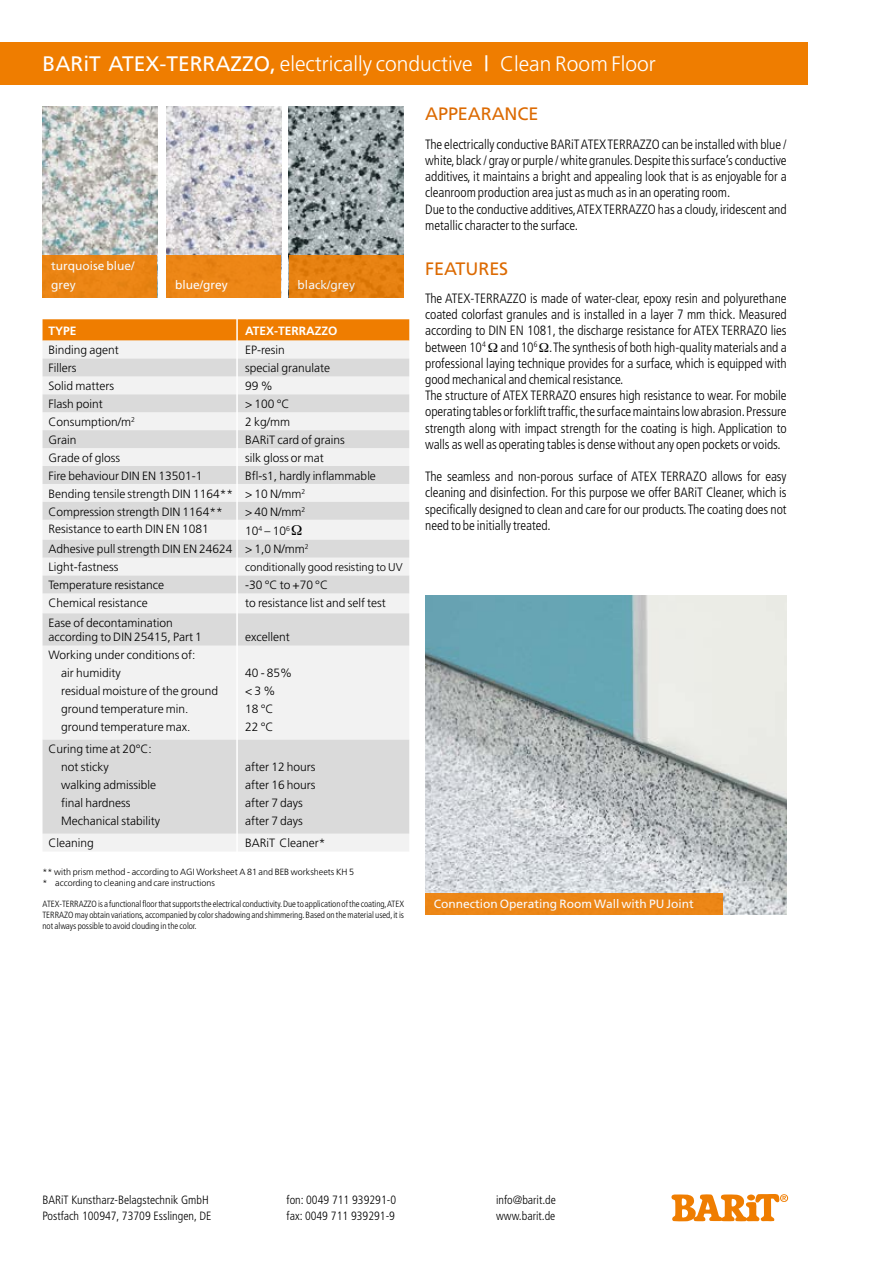
<style>
.page{position:relative;width:893px;height:1263px;background:#fff}
.page>*{position:absolute;margin:0;border:0;box-sizing:border-box;transform-origin:0 0}
.t1{font:300 21px "Frutiger";color:#fff}
.t2{font:18px "Frutiger";letter-spacing:-.005em;color:#dc6a02}
.t3{font:300 condensed 13.5px/16.2px "Frutiger";letter-spacing:-.005em;color:#000}
.t4{font:300 12px/18px "Frutiger";color:#000}
.t5{font:300 condensed 12px/16.5px "Frutiger";color:#000}
.t6{font:12px/19.5px "Frutiger";color:#fff}
.t7{font:700 12px "Frutiger";color:#fff}
.t8{font:300 11.25px "Frutiger";color:#000}
.t9{font:300 condensed 9px/10.8px "Frutiger";letter-spacing:-.005em;color:#000;text-align:justify}
.t10{font:300 9px/10.8px "Frutiger";color:#000}
.s1{font-weight:400}
</style>
<div class="page">
<img style="left:43px;top:106px;width:114px;height:149px">
<img style="left:166px;top:106px;width:115px;height:192px">
<img style="left:425px;top:595px;width:362px;height:319px">
<svg style="left:671px;top:1194px;width:117px;height:27px"></svg>
<div style="left:0;top:43px;width:808px;height:42px;background:#ef7d00"></div>
<img style="left:289px;top:106px;width:115px;height:149px">
<svg style="left:43px;top:319px;width:366px;height:22px;background:#ef810a"></svg>
<div style="left:43px;top:341px;width:366px;height:510px;background:#f2f2f2"></div>
<svg style="left:43px;top:358px;width:366px;height:476px;fill:#dadada"></svg>
<div style="left:43px;top:255px;width:114px;height:43px;background:#eb8414"></div>
<div style="left:167px;top:255px;width:114px;height:43px;background:#ed8616"></div>
<div style="left:425px;top:893px;width:298px;height:21px;background:#ec8616"></div>
<hr style="left:236px;top:319px;width:2px;height:547px;background:#fff">
<div style="left:289px;top:255px;width:115px;height:43px;background:#e68111"></div>
<svg style="left:292px;top:525px;width:10px;height:10px"></svg>
<h1 class="t1" style="left:43px;top:52px;width:615px"><span class="s1">BARiT Atex-TERRAZZO,</span> electrically conductive <span class="s1">|</span> Clean Room Floor</h1>
<h2 class="t2" style="left:425px;top:103px;width:115px">APPEARAN CE</h2>
<p class="t3" style="left:425px;top:136px;width:363px">The electrically conductive BARiT ATEX TERRAZZO can be installed with blue / white, black / gray or purple / white granules. Despite this surface’s conductive additives, it maintains a bright and appealing look that is as enjoyable for a cleanroom production area just as much as in an operating room.<br>Due to the conductive additives, ATEX TERRAZZO has a cloudy, iridescent and metallic character to the surface.</p>
<h2 class="t2" style="left:425px;top:258px;width:12px">Features</h2>
<p class="t3" style="left:425px;top:290px;width:363px">The ATEX-TERRAZZO is made of water-clear, epoxy resin and polyurethane coated colorfast granules and is installed in a layer 7 mm thick. Measured according to DIN EN 1081, the discharge resistance for ATEX TERRAZO lies between 10<sup>4</sup> and 10<sup>6</sup> . The synthesis of both high-quality materials and a professional laying technique provides for a surface, which is equipped with good mechanical and chemical resistance.<br>The structure of ATEX TERRAZO ensures high resistance to wear. For mobile operating tables or forklift traffic, the surface maintains low abrasion. Pressure strength along with impact strength for the coating is high. Application to walls as well as operating tables is dense without any open pockets or voids.</p>
<p class="t3" style="left:425px;top:469px;width:363px;text-align:justify">The seamless and non-porous surface of ATEX TERRAZO allows for easy cleaning and disinfection. For this purpose we offer BARiT Cleaner, which is specifically designed to clean and care for our products. The coating does not need to be initially treated.</p>
<p class="t6" style="left:51px;top:256px;width:85px">turquoise blue/ grey</p>
<p class="t6" style="left:175px;top:275px;width:54px">blue/grey</p>
<p class="t6" style="left:298px;top:275px;width:59px">black/grey</p>
<p class="t7" style="left:49px;top:323px;width:30px">TYPE</p>
<p class="t7" style="left:245px;top:323px;width:55px">ATEX-TERRA</p>
<p class="t7" style="left:315px;top:323px;width:24px">ZZO</p>
<p class="t4" style="left:49px;top:341px;width:72px">Binding agent</p>
<p class="t4" style="left:245px;top:341px;width:41px">EP-resin</p>
<p class="t4" style="left:49px;top:359px;width:29px">Fillers</p>
<p class="t4" style="left:245px;top:359px;width:86px">special granulate</p>
<p class="t4" style="left:49px;top:377px;width:67px">Solid matters</p>
<p class="t4" style="left:245px;top:377px;width:29px">99 %</p>
<p class="t4" style="left:49px;top:395px;width:56px">Flash point</p>
<p class="t4" style="left:245px;top:395px;width:46px">&gt; 100 °C</p>
<p class="t4" style="left:49px;top:413px;width:88px">Consumption/m<sup>2</sup></p>
<p class="t4" style="left:245px;top:413px;width:46px">2 kg/mm</p>
<p class="t4" style="left:49px;top:431px;width:29px">Grain</p>
<p class="t4" style="left:245px;top:431px;width:101px">BARiT card of grains</p>
<p class="t4" style="left:49px;top:449px;width:73px">Grade of gloss</p>
<p class="t4" style="left:245px;top:449px;width:80px">silk gloss or mat</p>
<p class="t4" style="left:49px;top:466px;width:155px">Fire behaviour DIN EN 13501-1</p>
<p class="t4" style="left:49px;top:467px;width:329px;text-indent:197px">Bfl-s1, hardly inflammable<br>Bending tensile strength DIN 1164** &gt; 10 N/mm<sup>2<br></sup>Compression strength DIN 1164**</p>
<p class="t4" style="left:245px;top:502px;width:62px">&gt; 40 N/mm<sup>2</sup></p>
<p class="t4" style="left:49px;top:520px;width:162px">Resistance to earth DIN EN 1081</p>
<p class="t4" style="left:49px;top:522px;width:262px;text-indent:197px">10<sup>4</sup> – 10<sup>6<br></sup>Adhesive pull strength DIN EN 24624 &gt; 1,0 N/mm<sup>2<br></sup>Light-fastness</p>
<p class="t8" style="left:245px;top:560px;width:159px">conditionally good resisting to UV</p>
<p class="t4" style="left:49px;top:576px;width:117px">Temperature resistance</p>
<p class="t4" style="left:245px;top:576px;width:84px">-30 °C to +70 °C</p>
<p class="t4" style="left:49px;top:594px;width:101px">Chemical resistance</p>
<p class="t4" style="left:245px;top:594px;width:142px">to resistance list and self test</p>
<p class="t4" style="left:49px;top:616px;width:155px;line-height:14.4px">Ease of decontamination according to DIN 25415, Part 1</p>
<p class="t4" style="left:245px;top:628px;width:46px">excellent</p>
<p class="t4" style="left:61px;top:646px;width:158px;text-indent:-13px">Working under conditions of:<br>air humidity<br>residual moisture of the ground ground temperature min. ground temperature max.</p>
<p class="t4" style="left:61px;top:740px;width:100px;text-indent:-13px">Curing time at 20°C: not sticky<br>walking admissible final hardness<br>Mechanical stability</p>
<p class="t4" style="left:245px;top:664px;width:49px">40 - 85% &lt; 3 %<br>18 °C<br>22 °C</p>
<p class="t4" style="left:245px;top:758px;width:72px">after 12 hours after 16 hours after 7 days after 7 days</p>
<p class="t4" style="left:49px;top:834px;width:47px">Cleaning</p>
<p class="t4" style="left:245px;top:834px;width:82px">BARiT Cleaner*</p>
<p class="t10" style="left:43px;top:867px;width:313px">** with prism method - according to AGI Worksheet A 81 and BEB worksheets KH 5 * according to cleaning and care instructions</p>
<p class="t9" style="left:43px;top:899px;width:363px">ATEX-TERRAZZO is a functional floor that supports the electrical conductivity. Due to application of the coating, ATEX TERRAZO may obtain variations, accompanied by color shadowing and shimmering. Based on the material used, it is not always possible to avoid clouding in the color.</p>
<p class="t6" style="left:434px;top:893px;width:262px">Connection Operating Room Wall with PU Joint</p>
<p class="t5" style="left:43px;top:1191px;width:170px">BARiT Kunstharz-Belagstechnik GmbH<br>Postfach 100947, 73709 Esslingen, DE</p>
<p class="t5" style="left:287px;top:1191px;width:111px">fon: 0049 711 939291-0 fax: 0049 711 939291-9</p>
<p class="t5" style="left:496px;top:1191px;width:61px">info@barit.de www.barit.de</p>
</div>
